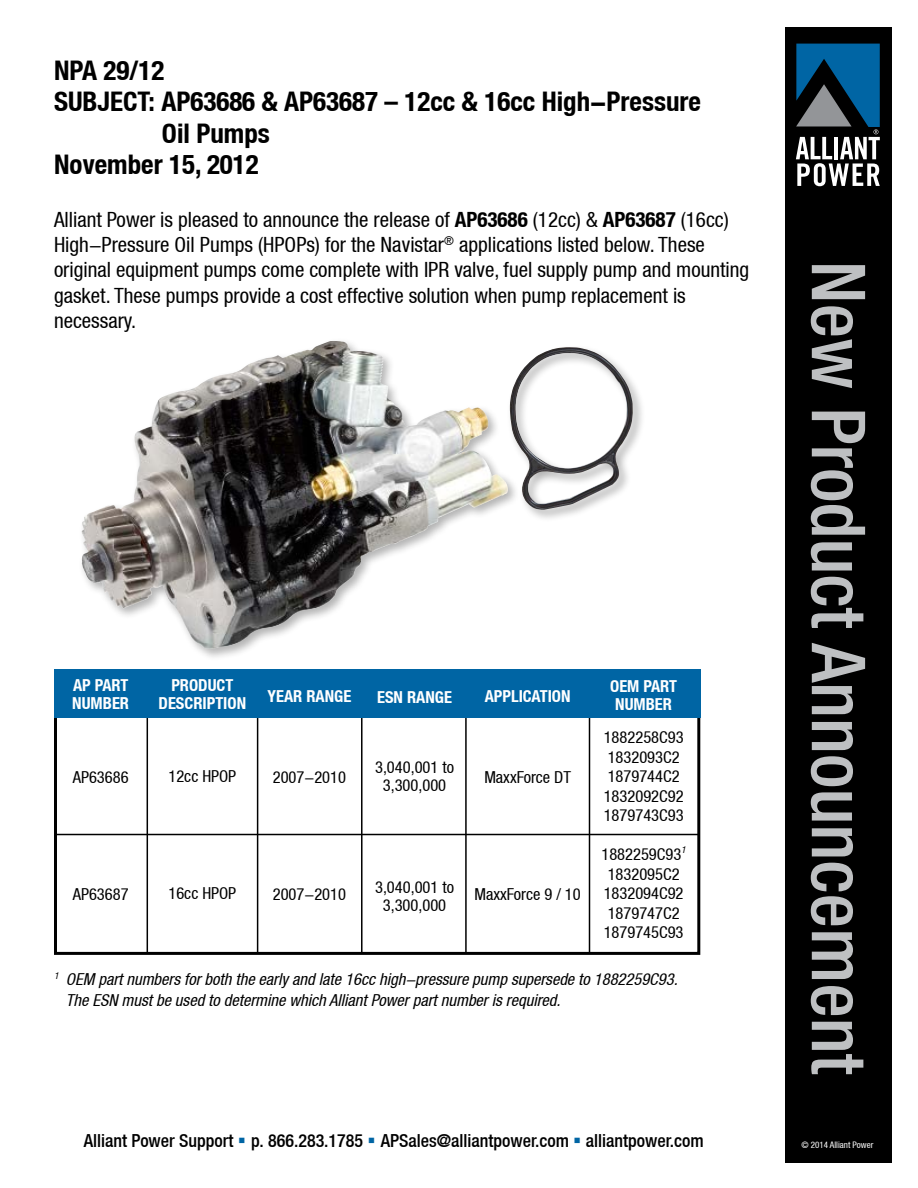
<style>
.page{position:relative;width:918px;height:1188px;background:#fff}
.page>*{position:absolute;margin:0;border:0;box-sizing:border-box;transform-origin:0 0}
.t1{font:700 condensed 27px "Helvetica Neue LT";color:#000}
.t2{font:condensed 21px/25.2px "Helvetica Neue LT";color:#000}
.t3{font:500 condensed 18px "Helvetica Neue LT";color:#000}
.t4{font:condensed 16.5px/19.5px "Helvetica Neue LT";color:#000}
.t5{font:italic condensed 16.5px/21.6px "Helvetica Neue LT";color:#000}
.t6{font:700 condensed 16.5px/18px "Helvetica Neue LT";color:#fff;text-align:center}
.t7{font:condensed 9px "Helvetica Neue LT";color:#fff}
.s1{font-weight:700}
.s2{color:#0065a4}
</style>
<div class="page">
<div style="left:785px;top:27px;width:106px;height:1136px;background:#000"></div>
<svg style="left:812px;top:265px;width:53px;height:34px"></svg>
<svg style="left:811px;top:306px;width:42px;height:82px"></svg>
<svg style="left:811px;top:412px;width:54px;height:123px"></svg>
<svg style="left:811px;top:542px;width:41px;height:29px"></svg>
<svg style="left:811px;top:577px;width:52px;height:51px"></svg>
<svg style="left:812px;top:643px;width:53px;height:71px"></svg>
<svg style="left:812px;top:722px;width:41px;height:28px"></svg>
<svg style="left:811px;top:756px;width:42px;height:30px"></svg>
<svg style="left:811px;top:792px;width:41px;height:29px"></svg>
<svg style="left:812px;top:828px;width:41px;height:28px"></svg>
<svg style="left:811px;top:863px;width:42px;height:62px"></svg>
<svg style="left:812px;top:932px;width:41px;height:47px"></svg>
<svg style="left:811px;top:986px;width:42px;height:29px"></svg>
<svg style="left:811px;top:1022px;width:52px;height:52px"></svg>
<svg style="left:796px;top:44px;width:84px;height:142px"></svg>
<div style="left:54px;top:674px;width:646px;height:281px;border:3px solid #000"></div>
<hr style="left:589px;top:697px;width:1px;height:256px;background:#000">
<hr style="left:465px;top:697px;width:2px;height:256px;background:#000">
<hr style="left:147px;top:699px;width:1px;height:254px;background:#000">
<hr style="left:361px;top:698px;width:2px;height:255px;background:#000">
<hr style="left:257px;top:700px;width:1px;height:253px;background:#000">
<div style="left:54px;top:669px;width:646px;height:49px;background:#0065a4"></div>
<hr style="left:54px;top:834px;width:645px;height:1px;background:#000">
<div style="left:79px;top:338px;width:442px;height:324px;background:#000;opacity:.3"></div>
<img style="left:82px;top:341px;width:247px;height:267px">
<div style="left:507px;top:344px;width:139px;height:178px;background:#000;opacity:.3"></div>
<img style="left:510px;top:347px;width:124px;height:163px">
<p class="t1" style="left:54px;top:54px;width:112px">NPA 29/12</p>
<p class="t1" style="left:54px;top:86px;width:649px">SUBJECT: AP63686 &amp; AP63687 – 12cc &amp; 16cc High-Pressure</p>
<p class="t1" style="left:162px;top:117px;width:109px">Oil Pumps</p>
<p class="t1" style="left:54px;top:149px;width:206px">November 15, 2012</p>
<p class="t2" style="left:54px;top:207px;width:697px">Alliant Power is pleased to announce the release of <span class="s1">AP63686</span> (12cc) &amp; <span class="s1">AP63687</span> (16cc)<br>High-Pressure Oil Pumps (HPOPs) for the Navistar<sup>®</sup> applications listed below. These original equipment pumps come complete with IPR valve, fuel supply pump and mounting gasket. These pumps provide a cost effective solution when pump replacement is necessary.</p>
<p class="t6" style="left:72px;top:676px;width:58px;text-align:left">AP PART<br>NUMBER</p>
<p class="t4" style="left:73px;top:767px;width:57px">AP63686</p>
<p class="t4" style="left:73px;top:884px;width:57px">AP63687</p>
<p class="t6" style="left:159px;top:675px;width:89px">PRODUCT<br>DESCRIPTION</p>
<p class="t6" style="left:268px;top:687px;width:85px">YEAR RANGE</p>
<p class="t4" style="left:168px;top:766px;width:69px">12cc HPOP</p>
<p class="t4" style="left:273px;top:767px;width:75px">2007-2010</p>
<p class="t4" style="left:168px;top:883px;width:69px">16cc HPOP</p>
<p class="t4" style="left:273px;top:884px;width:75px">2007-2010</p>
<p class="t6" style="left:377px;top:688px;width:76px">ESN RANGE</p>
<p class="t4" style="left:375px;top:758px;width:80px;line-height:18px;text-align:center">3,040,001 to<br>3,300,000</p>
<p class="t6" style="left:485px;top:686px;width:87px">APPLICATION</p>
<p class="t4" style="left:484px;top:767px;width:88px">MaxxForce DT</p>
<p class="t4" style="left:375px;top:878px;width:80px;line-height:18px;text-align:center">3,040,001 to<br>3,300,000</p>
<p class="t4" style="left:475px;top:884px;width:108px">MaxxForce 9 / 10</p>
<p class="t6" style="left:610px;top:677px;width:68px">OEM PART<br>NUMBER</p>
<p class="t4" style="left:604px;top:727px;width:81px">1882258C93<br>1832093C2<br>1879744C2<br>1832092C92<br>1879743C93</p>
<p class="t4" style="left:601px;top:844px;width:86px">1882259C93<sup>1<br></sup>1832095C2<br>1832094C92<br>1879747C2<br>1879745C93</p>
<p class="t5" style="left:66px;top:968px;width:613px;text-indent:-12px"><sup>1</sup> OEM part numbers for both the early and late 16cc high-pressure pump supersede to 1882259C93.<br>The ESN must be used to determine which Alliant Power part number is required.</p>
<p class="t3" style="left:84px;top:1130px;width:621px">Alliant Power Support <span class="s2">▪</span> p. 866.283.1785 <span class="s2">▪</span> APSales@alliantpower.com <span class="s2">▪</span> alliantpower.com</p>
<p class="t7" style="left:802px;top:1139px;width:73px">© 2014 Alliant Power</p>
</div>
